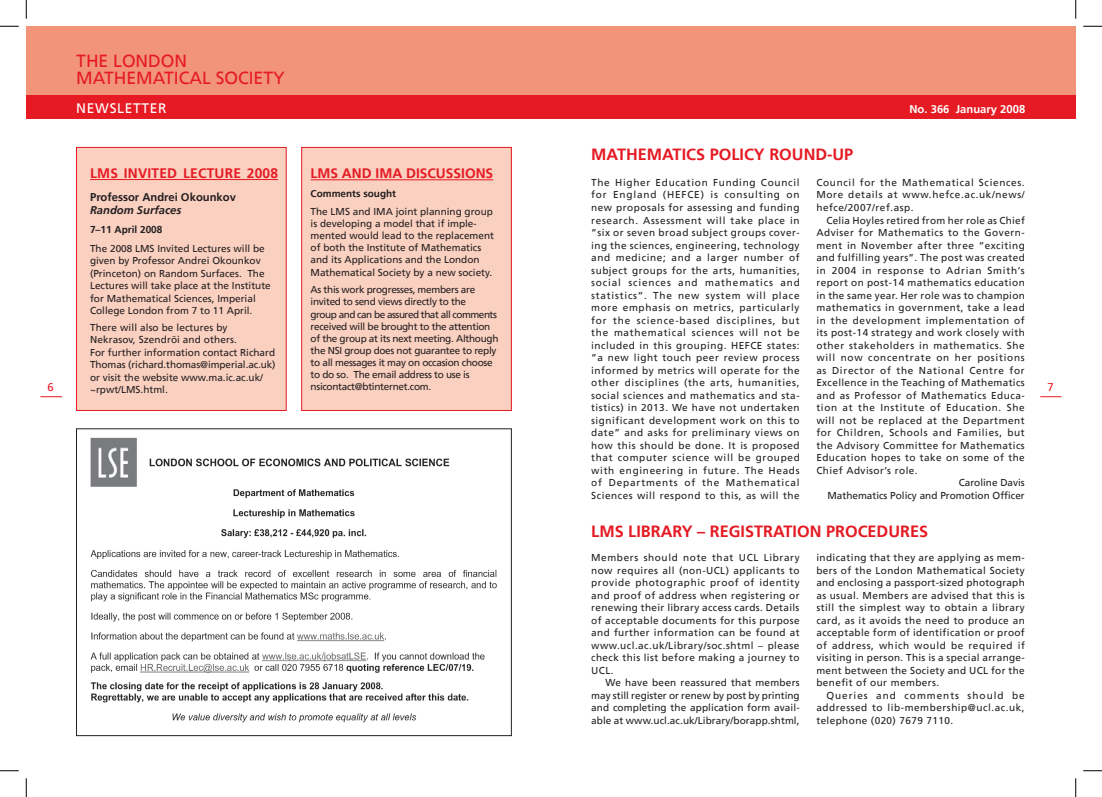
<style>
.page{position:relative;width:1102px;height:797px;background:#fff}
.page>*{position:absolute;margin:0;border:0;box-sizing:border-box;transform-origin:0 0}
.t1{font:17.5px/17.5px "Frutiger CE";color:#e51a23}
.t2{font:700 16.25px "Frutiger CE";color:#e51a23}
.t3{font:700 13.75px "Frutiger CE";letter-spacing:.015em;color:#e51a23}
.t4{font:13.75px "Frutiger CE";letter-spacing:.05em;color:#fff}
.t5{font:700 11.25px "Frutiger CE";color:#231f20}
.t6{font:700 11.25px "Frutiger CE";color:#fff}
.t7{font:italic 700 11.25px "Frutiger CE";color:#231f20}
.t8{font:10px/12.5px "Frutiger CE";letter-spacing:.02em;color:#231f20;text-align:justify}
.t9{font:10px/12.5px "Frutiger CE";color:#231f20}
.t10{font:10px/12.1px "Frutiger CE";letter-spacing:-.03em;color:#231f20}
.t11{font:10px "Frutiger CE";letter-spacing:.045em;color:#231f20}
.t12{font:10px "Frutiger CE";letter-spacing:.05em;color:#231f20}
.t13{font:10px "Frutiger CE";letter-spacing:.065em;color:#231f20}
.t14{font:10px "Frutiger CE";letter-spacing:.055em;color:#231f20}
.t15{font:10px "Frutiger CE";letter-spacing:.07em;color:#231f20}
.t16{font:10px "Frutiger CE";letter-spacing:.075em;color:#231f20}
.t17{font:700 10px "Frutiger CE";color:#231f20}
</style>
<div class="page">
<div style="left:26px;top:26px;width:525px;height:69px;background:#f19478"></div>
<div style="left:76px;top:53px;width:329px;height:39px;background:#f19478"></div>
<svg style="left:74px;top:47px;width:215px;height:42px"></svg>
<div style="left:75px;top:52px;width:331px;height:41px;border:1px solid #f19478"></div>
<svg style="left:40px;top:396px;width:22px;height:1px"></svg>
<div style="left:551px;top:26px;width:524px;height:69px;background:#f19478"></div>
<div style="left:26px;top:95px;width:1049px;height:24px;background:#e51a23"></div>
<div style="left:854px;top:103px;width:172px;height:14px;border:1px solid #e51a23"></div>
<svg style="left:1040px;top:396px;width:21px;height:1px"></svg>
<img style="left:91px;top:438px;width:406px;height:285px">
<div style="left:76px;top:147px;width:210px;height:263px;background:#fad0c0"></div>
<div style="left:76px;top:147px;width:210px;height:263px;border:1px solid #e51a23"></div>
<hr style="left:90px;top:179px;width:188px;height:1px;background:#e51a23">
<div style="left:301px;top:147px;width:210px;height:263px;background:#fad0c0"></div>
<div style="left:301px;top:147px;width:210px;height:263px;border:1px solid #e51a23"></div>
<hr style="left:310px;top:179px;width:183px;height:1px;background:#e51a23">
<svg style="left:0;top:25px;width:19px;height:2px"></svg>
<svg style="left:1083px;top:25px;width:18px;height:2px"></svg>
<svg style="left:0;top:770px;width:19px;height:1px"></svg>
<svg style="left:1083px;top:770px;width:18px;height:1px"></svg>
<svg style="left:25px;top:0;width:2px;height:19px"></svg>
<svg style="left:25px;top:778px;width:2px;height:19px"></svg>
<svg style="left:1075px;top:0;width:1px;height:19px"></svg>
<svg style="left:1075px;top:778px;width:1px;height:19px"></svg>
<h1 class="t1" style="left:76px;top:52px;width:210px">THE LONDON<br>MATHEMATICAL SOCIETY</h1>
<h3 class="t4" style="left:76px;top:100px;width:92px">NEWSLETTER</h3>
<h3 class="t3" style="left:90px;top:165px;width:189px">LMS INVITED LECTURE 2008</h3>
<p class="t5" style="left:90px;top:190px;width:147px">Professor Andrei Okounkov</p>
<p class="t7" style="left:90px;top:204px;width:93px">Random Surfaces</p>
<p class="t17" style="left:90px;top:224px;width:74px">7–11 April 2008</p>
<p class="t9" style="left:90px;top:242px;width:182px">The 2008 LMS Invited Lectures will be given by Professor Andrei Okounkov (Princeton) on Random Surfaces. The Lectures will take place at the Institute for Mathematical Sciences, Imperial College London from 7 to 11 April.</p>
<p class="t9" style="left:90px;top:321px;width:187px">There will also be lectures by Nekrasov, Szendröi and others.<br>For further information contact Richard Thomas (richard.thomas@imperial.ac.uk) or visit the website www.ma.ic.ac.uk/ ~rpwt/LMS.html.</p>
<h3 class="t3" style="left:310px;top:165px;width:184px">LMS AND IMA DISCUSSIONS</h3>
<p class="t17" style="left:310px;top:188px;width:87px">Comments sought</p>
<p class="t9" style="left:310px;top:205px;width:185px">The LMS and IMA joint planning group is developing a model that if imple&shy;mented would lead to the replacement of both the Institute of Mathematics and its Applications and the London Mathematical Society by a new society.</p>
<p class="t10" style="left:310px;top:284px;width:189px">As this work progresses, members are invited to send views directly to the<br>group and can be assured that all comments received will be brought to the attention of the group at its next meeting. Although the NSI group does not guarantee to reply to all messages it may on occasion choose to do so. The email address to use is nsicontact@btinternet.com.</p>
<h2 class="t2" style="left:591px;top:145px;width:263px">MATHEMATICS POLICY ROUND-UP</h2>
<p class="t6" style="left:909px;top:102px;width:117px">No. 366 January 2008</p>
<p class="t8" style="left:591px;top:176px;width:210px">The Higher Education Funding Council for England (HEFCE) is consulting on new proposals for assessing and funding research. Assessment will take place in “six or seven broad subject groups cover&shy;ing the sciences, engineering, technology and medicine; and a larger number of subject groups for the arts, humanities, social sciences and mathematics and statistics”. The new system will place more emphasis on metrics, particularly for the science-based disciplines, but the mathematical sciences will not be included in this grouping. HEFCE states: “a new light touch peer review process informed by metrics will operate for the other disciplines (the arts, humanities, social sciences and mathematics and sta&shy;tistics) in 201 3. We have not undertaken significant development work on this to date” and asks for preliminary views on how this should be done. It is proposed that computer science will be grouped with engineering in future. The Heads of Departments of the Mathematical Sciences will respond to this, as will the</p>
<p class="t8" style="left:816px;top:176px;width:210px">Council for the Mathematical Sciences.<br>More details at www.hefce.ac.uk/news/ hefce/2007/ref.asp.</p>
<p class="t8" style="left:826px;top:214px;width:200px">Celia Hoyles retired from her role as Chief</p>
<p class="t12" style="left:816px;top:227px;width:209px">Adviser for Mathematics to the Govern-</p>
<p class="t12" style="left:816px;top:239px;width:210px">ment in November after three “exciting</p>
<p class="t8" style="left:816px;top:251px;width:210px">and fulfilling years”. The post was created</p>
<p class="t16" style="left:816px;top:264px;width:210px">in 2004 in response to Adrian Smith’s</p>
<p class="t11" style="left:816px;top:277px;width:210px">report on post-1 4 mathematics education</p>
<p class="t8" style="left:816px;top:289px;width:210px">in the same year. Her role was to champion</p>
<p class="t12" style="left:816px;top:302px;width:210px">mathematics in government, take a lead</p>
<p class="t13" style="left:816px;top:314px;width:210px">in the development implementation of</p>
<p class="t11" style="left:816px;top:327px;width:210px">its post-1 4 strategy and work closely with</p>
<p class="t14" style="left:816px;top:339px;width:210px">other stakeholders in mathematics. She</p>
<p class="t15" style="left:816px;top:352px;width:210px">will now concentrate on her positions</p>
<p class="t15" style="left:816px;top:364px;width:210px">as Director of the National Centre for</p>
<p class="t8" style="left:816px;top:376px;width:210px">Excellence in the Teaching of Mathematics</p>
<p class="t12" style="left:816px;top:389px;width:210px">and as Professor of Mathematics Educa-</p>
<p class="t13" style="left:816px;top:402px;width:210px">tion at the Institute of Education. She</p>
<p class="t14" style="left:816px;top:414px;width:210px">will not be replaced at the Department</p>
<p class="t13" style="left:816px;top:427px;width:210px">for Children, Schools and Families, but</p>
<p class="t11" style="left:816px;top:439px;width:210px">the Advisory Committee for Mathematics</p>
<p class="t11" style="left:816px;top:452px;width:210px">Education hopes to take on some of the</p>
<p class="t11" style="left:816px;top:464px;width:103px">Chief Advisor’s role.</p>
<p class="t9" style="left:958px;top:476px;width:68px">Caroline Davis</p>
<p class="t9" style="left:827px;top:489px;width:199px">Mathematics Policy and Promotion Officer</p>
<h2 class="t2" style="left:591px;top:521px;width:338px">LMS LIBRARY – REGISTRATION PROCEDURES</h2>
<p class="t8" style="left:591px;top:551px;width:210px">Members should note that UCL Library now requires all (non-UCL) applicants to provide photographic proof of identity and proof of address when registering or renewing their library access cards. Details of acceptable documents for this purpose and further information can be found at www.ucl.ac.uk/Library/soc.shtml – please check this list before making a journey to UCL.</p>
<p class="t8" style="left:591px;top:676px;width:210px;text-indent:14px">We have been reassured that members may still register or renew by post by printing and completing the application form avail&shy;able at www.ucl.ac.uk/Library/borapp.shtml,</p>
<p class="t8" style="left:816px;top:551px;width:210px">indicating that they are applying as mem&shy;bers of the London Mathematical Society and enclosing a passport-sized photograph as usual. Members are advised that this is still the simplest way to obtain a library card, as it avoids the need to produce an acceptable form of identification or proof of address, which would be required if visiting in person. This is a special arrange&shy;ment between the Society and UCL for the benefit of our members.</p>
<p class="t8" style="left:816px;top:689px;width:210px;text-indent:10px">Queries and comments should be addressed to lib-membership@ucl.ac.uk, telephone (020) 7679 7110.</p>
</div>
